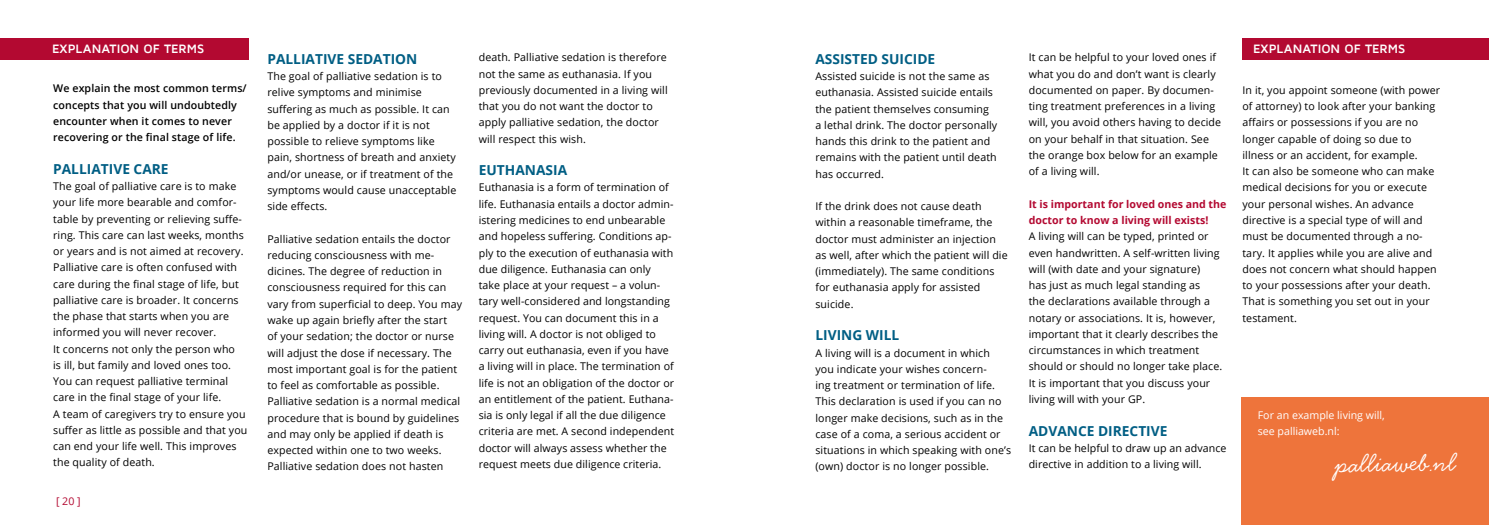
<style>
.page{position:relative;width:1489px;height:525px;background:#fff}
.page>*{position:absolute;margin:0;border:0;box-sizing:border-box;transform-origin:0 0}
.t1{font:27.12px "Handsome Pro";color:#fff}
.t2{font:700 13.75px "Open Sans";color:#005e84}
.t3{font:700 12.5px "Maven Pro";color:#fff}
.t4{font:10.62px/16.2px "Open Sans";letter-spacing:.01em;color:#000}
.t5{font:600 10.62px/16.2px "Open Sans";letter-spacing:.01em;color:#000}
.t6{font:700 10.62px/16.2px "Open Sans";color:#b30931}
.t7{font:10.62px/16.2px "Open Sans";color:#fff}
.t8{font:10.62px "Open Sans";color:#b30931}
</style>
<div class="page">
<div style="left:1242px;top:38px;width:246px;height:21px;background:#b30931"></div>
<div style="left:0;top:38px;width:249px;height:21px;background:#b30931"></div>
<div style="left:1241px;top:397px;width:247px;height:127px;background:#ee743b"></div>
<p class="t3" style="left:52px;top:42px;width:154px">EXPLANATION OF TERMS</p>
<p class="t3" style="left:1252px;top:42px;width:154px">EXPLANATION OF TERMS</p>
<p class="t4" style="left:1028px;top:49px;width:194px">It can be helpful to your loved ones if what you do and don’t want is clearly documented on paper. By documen&shy;ting treatment preferences in a living will, you avoid others having to decide on your behalf in that situation. See the orange box below for an example of a living will.</p>
<p class="t6" style="left:1028px;top:195px;width:199px">It is important for loved ones and the doctor to know a living will exists!</p>
<p class="t4" style="left:1028px;top:228px;width:195px">A living will can be typed, printed or even handwritten. A self-written living will (with date and your signature)<br>has just as much legal standing as<br>the declarations available through a notary or associations. It is, however, important that it clearly describes the circumstances in which treatment should or should no longer take place.<br>It is important that you discuss your living will with your GP.</p>
<p class="t2" style="left:1028px;top:420px;width:140px">ADVANCE DIRECTIVE</p>
<p class="t4" style="left:1028px;top:439px;width:199px">It can be helpful to draw up an advance directive in addition to a living will.</p>
<p class="t4" style="left:479px;top:49px;width:190px">death. Palliative sedation is therefore not the same as euthanasia. If you previously documented in a living will that you do not want the doctor to apply palliative sedation, the doctor will respect this wish.</p>
<p class="t2" style="left:479px;top:160px;width:90px">EUTHANASIA</p>
<p class="t4" style="left:479px;top:179px;width:197px">Euthanasia is a form of termination of life. Euthanasia entails a doctor admin&shy;istering medicines to end unbearable and hopeless suffering. Conditions ap&shy;ply to the execution of euthanasia with due diligence. Euthanasia can only take place at your request – a volun&shy;tary well-considered and longstanding request. You can document this in a living will. A doctor is not obliged to carry out euthanasia, even if you have a living will in place. The termination of life is not an obligation of the doctor or an entitlement of the patient. Euthana&shy;sia is only legal if all the due diligence criteria are met. A second independent doctor will always assess whether the request meets due diligence criteria.</p>
<p class="t2" style="left:267px;top:49px;width:151px">PALLIATIVE SEDATION</p>
<p class="t4" style="left:267px;top:68px;width:190px">The goal of palliative sedation is to relive symptoms and minimise suffering as much as possible. It can be applied by a doctor if it is not possible to relieve symptoms like pain, shortness of breath and anxiety and/or unease, or if treatment of the symptoms would cause unacceptable side effects.</p>
<p class="t4" style="left:267px;top:230px;width:196px">Palliative sedation entails the doctor reducing consciousness with me&shy;dicines. The degree of reduction in consciousness required for this can vary from superficial to deep. You may wake up again briefly after the start<br>of your sedation; the doctor or nurse will adjust the dose if necessary. The most important goal is for the patient to feel as comfortable as possible.<br>Palliative sedation is a normal medical procedure that is bound by guidelines and may only be applied if death is expected within one to two weeks.<br>Palliative sedation does not hasten</p>
<p class="t2" style="left:815px;top:49px;width:121px">ASSISTED SUICIDE</p>
<p class="t4" style="left:815px;top:68px;width:183px">Assisted suicide is not the same as euthanasia. Assisted suicide entails the patient themselves consuming a lethal drink. The doctor personally hands this drink to the patient and remains with the patient until death has occurred.</p>
<p class="t4" style="left:815px;top:198px;width:194px">If the drink does not cause death within a reasonable timeframe, the doctor must administer an injection as well, after which the patient will die (immediately). The same conditions for euthanasia apply for assisted suicide.</p>
<p class="t2" style="left:815px;top:325px;width:85px">LIVING WILL</p>
<p class="t4" style="left:815px;top:344px;width:197px">A living will is a document in which you indicate your wishes concern-<br>ing treatment or termination of life.<br>This declaration is used if you can no longer make decisions, such as in the case of a coma, a serious accident or situations in which speaking with one’s (own) doctor is no longer possible.</p>
<p class="t5" style="left:53px;top:80px;width:195px">We explain the most common terms/ concepts that you will undoubtedly encounter when it comes to never recovering or the final stage of life.</p>
<p class="t2" style="left:53px;top:159px;width:117px">PALLIATIVE CARE</p>
<p class="t4" style="left:53px;top:178px;width:196px">The goal of palliative care is to make your life more bearable and comfor&shy;table by preventing or relieving suffe&shy;ring. This care can last weeks, months or years and is not aimed at recovery.<br>Palliative care is often confused with care during the final stage of life, but palliative care is broader. It concerns the phase that starts when you are informed you will never recover.<br>It concerns not only the person who<br>is ill, but family and loved ones too.<br>You can request palliative terminal care in the final stage of your life.<br>A team of caregivers try to ensure you suffer as little as possible and that you can end your life well. This improves the quality of death.</p>
<p class="t4" style="left:1242px;top:82px;width:199px">In it, you appoint someone (with power of attorney) to look after your banking affairs or possessions if you are no longer capable of doing so due to illness or an accident, for example.<br>It can also be someone who can make medical decisions for you or execute your personal wishes. An advance directive is a special type of will and must be documented through a no&shy;tary. It applies while you are alive and does not concern what should happen to your possessions after your death.<br>That is something you set out in your testament.</p>
<p class="t7" style="left:1257px;top:406px;width:128px">For an example living will, see palliaweb.nl:</p>
<h1 class="t1" style="left:1334px;top:448px;width:122px;rotate:-1deg">palliaweb.nl</h1>
<p class="t8" style="left:56px;top:493px;width:26px">[ 20 ]</p>
</div>
